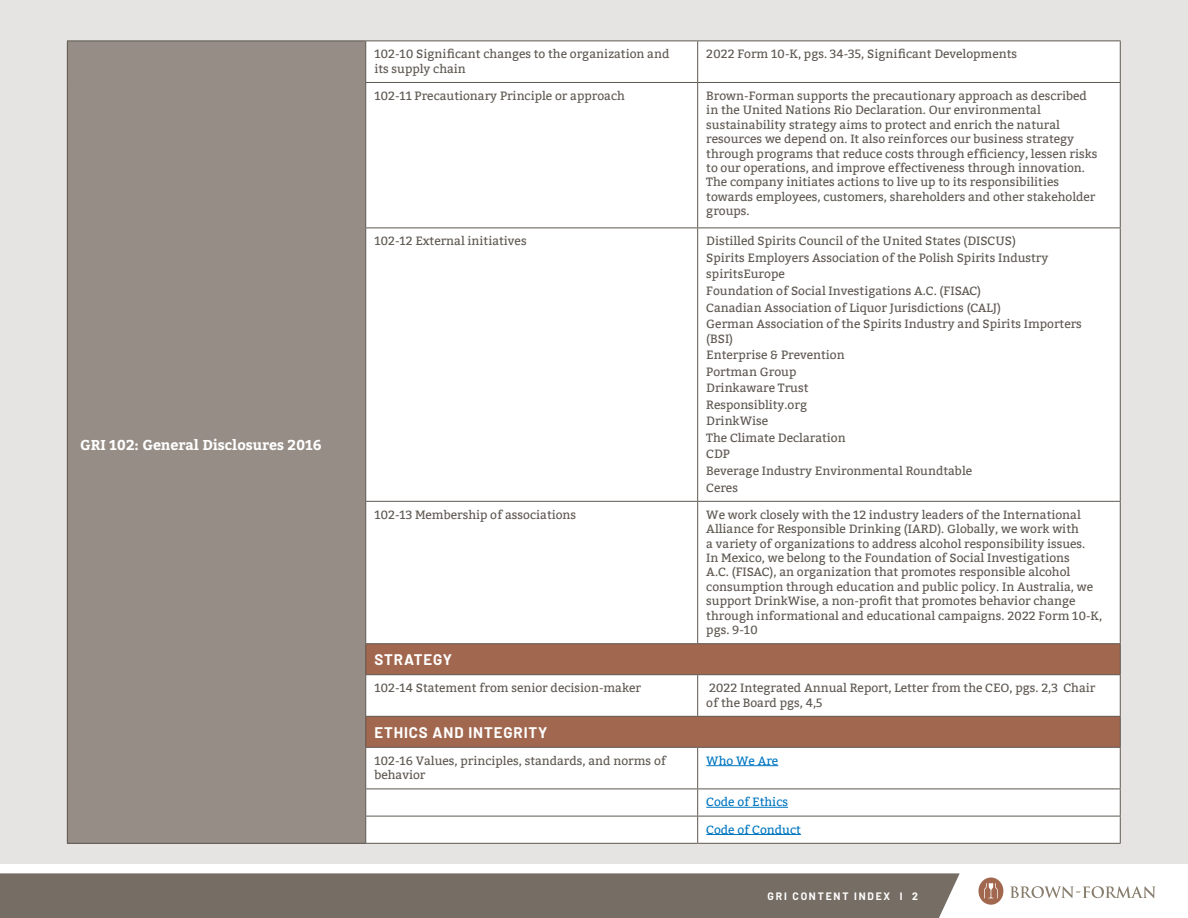
<style>
.page{position:relative;width:1188px;height:918px;background:#fff}
.page>*{position:absolute;margin:0;border:0;box-sizing:border-box;transform-origin:0 0}
.t1{font:700 15px "Barlow";letter-spacing:.06em;color:#fff}
.t2{font:700 14.25px "Bitter";color:#fff}
.t3{font:12px/14.4px "Bitter";color:#5e5851}
.t4{font:12px "Bitter";color:#0077c1}
.t5{font:700 10.5px "Barlow";letter-spacing:.17em;color:#fff}
</style>
<div class="page">
<div style="left:0;top:873px;width:960px;height:45px;background:#766e65"></div>
<svg style="left:978px;top:877px;width:25px;height:28px"></svg>
<svg style="left:1010px;top:886px;width:146px;height:12px"></svg>
<div style="left:0;top:0;width:1188px;height:864px;background:#e6e4e2"></div>
<div style="left:67px;top:41px;width:299px;height:802px;background:#968e86"></div>
<div style="left:366px;top:41px;width:754px;height:802px;background:#fff"></div>
<svg style="left:366px;top:644px;width:754px;height:103px;background:#c6a395"></svg>
<hr style="left:67px;top:40px;width:299px;height:1px;background:#5e5851">
<hr style="left:67px;top:41px;width:1px;height:41px;background:#5e5851">
<hr style="left:67px;top:82px;width:1px;height:146px;background:#5e5851">
<hr style="left:67px;top:228px;width:1px;height:273px;background:#5e5851">
<hr style="left:67px;top:501px;width:1px;height:143px;background:#5e5851">
<hr style="left:67px;top:644px;width:1px;height:31px;background:#5e5851">
<hr style="left:67px;top:675px;width:1px;height:41px;background:#5e5851">
<hr style="left:67px;top:716px;width:1px;height:31px;background:#5e5851">
<hr style="left:67px;top:747px;width:1px;height:42px;background:#5e5851">
<svg style="left:67px;top:789px;width:1px;height:54px"></svg>
<hr style="left:67px;top:843px;width:299px;height:1px;background:#5e5851">
<hr style="left:366px;top:40px;width:332px;height:1px;background:#5e5851">
<hr style="left:365px;top:41px;width:1px;height:41px;background:#5e5851">
<hr style="left:698px;top:40px;width:423px;height:1px;background:#5e5851">
<hr style="left:697px;top:41px;width:1px;height:41px;background:#5e5851">
<hr style="left:1120px;top:41px;width:1px;height:41px;background:#5e5851">
<hr style="left:365px;top:82px;width:333px;height:1px;background:#5e5851">
<hr style="left:365px;top:83px;width:1px;height:145px;background:#5e5851">
<hr style="left:698px;top:82px;width:423px;height:1px;background:#5e5851">
<hr style="left:697px;top:83px;width:1px;height:145px;background:#5e5851">
<hr style="left:1120px;top:83px;width:1px;height:145px;background:#5e5851">
<hr style="left:365px;top:228px;width:333px;height:1px;background:#5e5851">
<hr style="left:365px;top:228px;width:1px;height:273px;background:#5e5851">
<hr style="left:698px;top:228px;width:423px;height:1px;background:#5e5851">
<hr style="left:697px;top:228px;width:1px;height:273px;background:#5e5851">
<hr style="left:1120px;top:228px;width:1px;height:273px;background:#5e5851">
<hr style="left:365px;top:501px;width:333px;height:1px;background:#5e5851">
<hr style="left:365px;top:502px;width:1px;height:141px;background:#5e5851">
<hr style="left:698px;top:501px;width:423px;height:1px;background:#5e5851">
<hr style="left:697px;top:502px;width:1px;height:141px;background:#5e5851">
<hr style="left:1120px;top:502px;width:1px;height:141px;background:#5e5851">
<hr style="left:365px;top:643px;width:333px;height:1px;background:#5e5851">
<hr style="left:365px;top:644px;width:1px;height:30px;background:#5e5851">
<hr style="left:698px;top:643px;width:423px;height:1px;background:#5e5851">
<hr style="left:1120px;top:644px;width:1px;height:30px;background:#5e5851">
<hr style="left:365px;top:674px;width:333px;height:1px;background:#5e5851">
<hr style="left:365px;top:675px;width:1px;height:41px;background:#5e5851">
<hr style="left:698px;top:674px;width:423px;height:1px;background:#5e5851">
<hr style="left:697px;top:675px;width:1px;height:41px;background:#5e5851">
<hr style="left:1120px;top:675px;width:1px;height:41px;background:#5e5851">
<hr style="left:365px;top:716px;width:333px;height:1px;background:#5e5851">
<hr style="left:365px;top:717px;width:1px;height:30px;background:#5e5851">
<hr style="left:698px;top:716px;width:423px;height:1px;background:#5e5851">
<hr style="left:1120px;top:717px;width:1px;height:30px;background:#5e5851">
<hr style="left:365px;top:747px;width:333px;height:1px;background:#5e5851">
<hr style="left:365px;top:748px;width:1px;height:41px;background:#5e5851">
<hr style="left:698px;top:747px;width:423px;height:1px;background:#5e5851">
<hr style="left:697px;top:748px;width:1px;height:41px;background:#5e5851">
<hr style="left:1120px;top:748px;width:1px;height:41px;background:#5e5851">
<hr style="left:365px;top:789px;width:333px;height:1px;background:#5e5851">
<hr style="left:698px;top:789px;width:423px;height:1px;background:#5e5851">
<hr style="left:365px;top:816px;width:333px;height:1px;background:#5e5851">
<svg style="left:365px;top:789px;width:1px;height:54px"></svg>
<hr style="left:698px;top:816px;width:423px;height:1px;background:#5e5851">
<svg style="left:697px;top:789px;width:1px;height:54px"></svg>
<svg style="left:1120px;top:789px;width:1px;height:54px"></svg>
<hr style="left:366px;top:843px;width:332px;height:1px;background:#5e5851">
<hr style="left:698px;top:843px;width:423px;height:1px;background:#5e5851">
<hr style="left:706px;top:765px;width:72px;height:1px;background:#0077c1">
<hr style="left:706px;top:807px;width:82px;height:1px;background:#0077c1">
<hr style="left:706px;top:834px;width:95px;height:1px;background:#0077c1">
<p class="t2" style="left:80px;top:436px;width:243px">GRI 102: General Disclosures 2016</p>
<p class="t3" style="left:374px;top:47px;width:297px">102-10 Significant changes to the organization and its supply chain</p>
<p class="t3" style="left:706px;top:47px;width:312px">2022 Form 10-K, pgs. 34-35, Significant Developments</p>
<p class="t3" style="left:374px;top:89px;width:252px">102-11 Precautionary Principle or approach</p>
<p class="t3" style="left:706px;top:89px;width:393px">Brown-Forman supports the precautionary approach as described in the United Nations Rio Declaration. Our environmental sustainability strategy aims to protect and enrich the natural resources we depend on. It also reinforces our business strategy through programs that reduce costs through efficiency, lessen risks to our operations, and improve effectiveness through innovation.<br>The company initiates actions to live up to its responsibilities towards employees, customers, shareholders and other stakeholder groups.</p>
<p class="t3" style="left:374px;top:234px;width:154px">102-12 External initiatives</p>
<p class="t3" style="left:706px;top:233px;width:377px;line-height:16.5px">Distilled Spirits Council of the United States (DISCUS)<br>Spirits Employers Association of the Polish Spirits Industry spiritsEurope<br>Foundation of Social Investigations A.C. (FISAC)<br>Canadian Association of Liquor Jurisdictions (CALJ)<br>German Association of the Spirits Industry and Spirits Importers</p>
<p class="t3" style="left:706px;top:330px;width:267px;line-height:16.5px">(BSI)<br>Enterprise &amp; Prevention<br>Portman Group<br>Drinkaware Trust<br>Responsiblity.org<br>DrinkWise<br>The Climate Declaration<br>CDP<br>Beverage Industry Environmental Roundtable<br>Ceres</p>
<p class="t3" style="left:374px;top:508px;width:203px">102-13 Membership of associations</p>
<p class="t3" style="left:706px;top:508px;width:398px">We work closely with the 12 industry leaders of the International Alliance for Responsible Drinking (IARD). Globally, we work with<br>a variety of organizations to address alcohol responsibility issues.<br>In Mexico, we belong to the Foundation of Social Investigations<br>A.C. (FISAC), an organization that promotes responsible alcohol consumption through education and public policy. In Australia, we support DrinkWise, a non-profit that promotes behavior change through informational and educational campaigns. 2022 Form 10-K, pgs. 9-10</p>
<p class="t1" style="left:374px;top:648px;width:79px">STRATEGY</p>
<p class="t3" style="left:374px;top:681px;width:268px">102-14 Statement from senior decision-maker</p>
<p class="t3" style="left:706px;top:681px;width:391px">2022 Integrated Annual Report, Letter from the CEO, pgs. 2,3 Chair of the Board pgs, 4,5</p>
<p class="t1" style="left:374px;top:721px;width:175px">ETHICS AND INTEGRITY</p>
<p class="t3" style="left:374px;top:754px;width:293px">102-16 Values, principles, standards, and norms of behavior</p>
<p class="t4" style="left:706px;top:754px;width:73px">Who We Are</p>
<p class="t4" style="left:706px;top:795px;width:83px">Code of Ethics</p>
<p class="t4" style="left:706px;top:822px;width:96px">Code of Conduct</p>
<p class="t5" style="left:768px;top:889px;width:152px">GRI CONTENT INDEX I 2</p>
</div>
